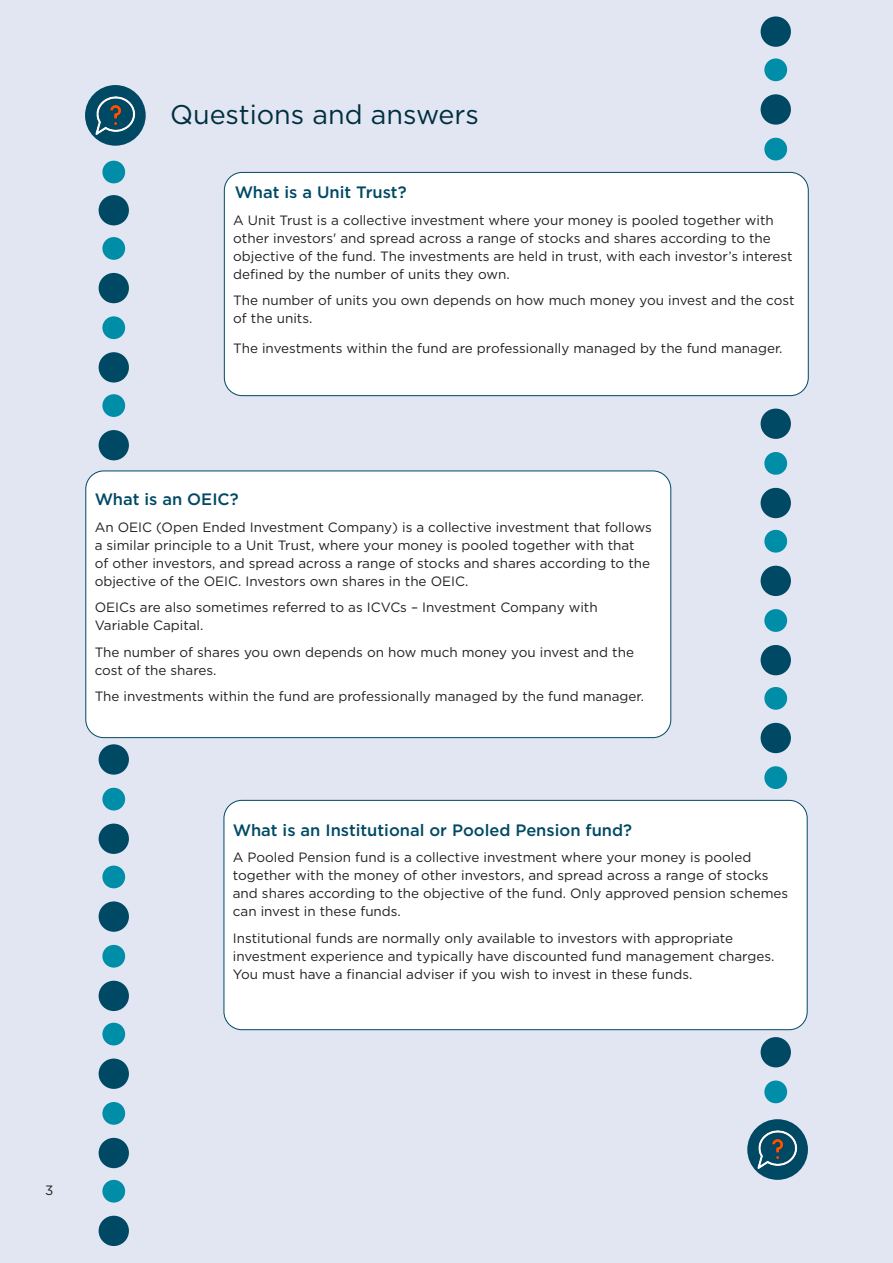
<style>
.page{position:relative;width:893px;height:1263px;background:#e2e6f2}
.page>*{position:absolute;margin:0;border:0;box-sizing:border-box;transform-origin:0 0}
.t1{font:27px "Gotham";color:#002f40}
.t2{font:500 16.5px "Gotham";color:#004964}
.t3{font:13.5px/18px "Gotham";color:#231f20}
</style>
<div class="page">
<div style="left:103px;top:162px;width:21px;height:20px;background:#008da8;border-radius:50%"></div>
<div style="left:102px;top:161px;width:23px;height:22px;border:2px solid #008da8;border-radius:50%"></div>
<div style="left:100px;top:196px;width:28px;height:28px;background:#004964;border-radius:50%"></div>
<div style="left:99px;top:195px;width:30px;height:30px;border:3px solid #004964;border-radius:50%"></div>
<div style="left:100px;top:353px;width:28px;height:28px;background:#004964;border-radius:50%"></div>
<div style="left:99px;top:352px;width:30px;height:30px;border:3px solid #004964;border-radius:50%"></div>
<div style="left:100px;top:431px;width:28px;height:28px;background:#004964;border-radius:50%"></div>
<div style="left:99px;top:430px;width:30px;height:30px;border:3px solid #004964;border-radius:50%"></div>
<div style="left:100px;top:746px;width:28px;height:27px;background:#004964;border-radius:50%"></div>
<div style="left:99px;top:744px;width:30px;height:31px;border:3px solid #004964;border-radius:50%"></div>
<div style="left:100px;top:825px;width:28px;height:27px;background:#004964;border-radius:50%"></div>
<div style="left:99px;top:823px;width:30px;height:31px;border:3px solid #004964;border-radius:50%"></div>
<div style="left:100px;top:903px;width:28px;height:27px;background:#004964;border-radius:50%"></div>
<div style="left:99px;top:901px;width:30px;height:31px;border:3px solid #004964;border-radius:50%"></div>
<div style="left:100px;top:982px;width:28px;height:28px;background:#004964;border-radius:50%"></div>
<div style="left:99px;top:981px;width:30px;height:30px;border:3px solid #004964;border-radius:50%"></div>
<div style="left:100px;top:1060px;width:28px;height:27px;background:#004964;border-radius:50%"></div>
<div style="left:99px;top:1058px;width:30px;height:31px;border:3px solid #004964;border-radius:50%"></div>
<div style="left:100px;top:1139px;width:28px;height:28px;background:#004964;border-radius:50%"></div>
<div style="left:99px;top:1138px;width:30px;height:30px;border:3px solid #004964;border-radius:50%"></div>
<div style="left:100px;top:1217px;width:28px;height:28px;background:#004964;border-radius:50%"></div>
<div style="left:99px;top:1216px;width:30px;height:30px;border:3px solid #004964;border-radius:50%"></div>
<div style="left:103px;top:238px;width:21px;height:21px;background:#008da8;border-radius:50%"></div>
<div style="left:102px;top:237px;width:23px;height:23px;border:2px solid #008da8;border-radius:50%"></div>
<div style="left:103px;top:317px;width:21px;height:21px;background:#008da8;border-radius:50%"></div>
<div style="left:102px;top:316px;width:23px;height:23px;border:2px solid #008da8;border-radius:50%"></div>
<div style="left:103px;top:395px;width:21px;height:21px;background:#008da8;border-radius:50%"></div>
<div style="left:102px;top:394px;width:23px;height:23px;border:2px solid #008da8;border-radius:50%"></div>
<div style="left:103px;top:789px;width:21px;height:20px;background:#008da8;border-radius:50%"></div>
<div style="left:102px;top:788px;width:23px;height:22px;border:2px solid #008da8;border-radius:50%"></div>
<div style="left:103px;top:866px;width:21px;height:21px;background:#008da8;border-radius:50%"></div>
<div style="left:102px;top:865px;width:23px;height:23px;border:2px solid #008da8;border-radius:50%"></div>
<div style="left:103px;top:946px;width:21px;height:21px;background:#008da8;border-radius:50%"></div>
<div style="left:102px;top:945px;width:23px;height:23px;border:2px solid #008da8;border-radius:50%"></div>
<div style="left:103px;top:1024px;width:21px;height:20px;background:#008da8;border-radius:50%"></div>
<div style="left:102px;top:1023px;width:23px;height:22px;border:2px solid #008da8;border-radius:50%"></div>
<div style="left:103px;top:1103px;width:21px;height:21px;background:#008da8;border-radius:50%"></div>
<div style="left:102px;top:1102px;width:23px;height:23px;border:2px solid #008da8;border-radius:50%"></div>
<div style="left:103px;top:1181px;width:21px;height:20px;background:#008da8;border-radius:50%"></div>
<div style="left:102px;top:1180px;width:23px;height:22px;border:2px solid #008da8;border-radius:50%"></div>
<div style="left:750px;top:1122px;width:55px;height:55px;background:#004964;border-radius:50%"></div>
<div style="left:747px;top:1119px;width:61px;height:61px;border:5px solid #004964;border-radius:50%"></div>
<img style="left:753px;top:1122px;width:45px;height:55px">
<div style="left:762px;top:18px;width:28px;height:27px;background:#004964;border-radius:50%"></div>
<div style="left:761px;top:16px;width:30px;height:31px;border:3px solid #004964;border-radius:50%"></div>
<div style="left:762px;top:96px;width:28px;height:27px;background:#004964;border-radius:50%"></div>
<div style="left:761px;top:94px;width:30px;height:31px;border:3px solid #004964;border-radius:50%"></div>
<div style="left:762px;top:410px;width:28px;height:28px;background:#004964;border-radius:50%"></div>
<div style="left:761px;top:409px;width:30px;height:30px;border:3px solid #004964;border-radius:50%"></div>
<div style="left:762px;top:489px;width:28px;height:28px;background:#004964;border-radius:50%"></div>
<div style="left:761px;top:488px;width:30px;height:30px;border:3px solid #004964;border-radius:50%"></div>
<div style="left:762px;top:567px;width:28px;height:28px;background:#004964;border-radius:50%"></div>
<div style="left:761px;top:566px;width:30px;height:30px;border:3px solid #004964;border-radius:50%"></div>
<div style="left:762px;top:646px;width:28px;height:28px;background:#004964;border-radius:50%"></div>
<div style="left:761px;top:645px;width:30px;height:30px;border:3px solid #004964;border-radius:50%"></div>
<div style="left:762px;top:724px;width:28px;height:28px;background:#004964;border-radius:50%"></div>
<div style="left:761px;top:723px;width:30px;height:30px;border:3px solid #004964;border-radius:50%"></div>
<div style="left:762px;top:1038px;width:28px;height:28px;background:#004964;border-radius:50%"></div>
<div style="left:761px;top:1037px;width:30px;height:30px;border:3px solid #004964;border-radius:50%"></div>
<div style="left:765px;top:59px;width:21px;height:21px;background:#008da8;border-radius:50%"></div>
<div style="left:764px;top:58px;width:23px;height:23px;border:2px solid #008da8;border-radius:50%"></div>
<div style="left:765px;top:139px;width:21px;height:20px;background:#008da8;border-radius:50%"></div>
<div style="left:764px;top:138px;width:23px;height:22px;border:2px solid #008da8;border-radius:50%"></div>
<div style="left:765px;top:453px;width:21px;height:21px;background:#008da8;border-radius:50%"></div>
<div style="left:764px;top:452px;width:23px;height:23px;border:2px solid #008da8;border-radius:50%"></div>
<div style="left:765px;top:531px;width:21px;height:21px;background:#008da8;border-radius:50%"></div>
<div style="left:764px;top:530px;width:23px;height:23px;border:2px solid #008da8;border-radius:50%"></div>
<div style="left:765px;top:610px;width:21px;height:21px;background:#008da8;border-radius:50%"></div>
<div style="left:764px;top:609px;width:23px;height:23px;border:2px solid #008da8;border-radius:50%"></div>
<div style="left:765px;top:688px;width:21px;height:21px;background:#008da8;border-radius:50%"></div>
<div style="left:764px;top:687px;width:23px;height:23px;border:2px solid #008da8;border-radius:50%"></div>
<div style="left:765px;top:767px;width:21px;height:21px;background:#008da8;border-radius:50%"></div>
<div style="left:764px;top:766px;width:23px;height:23px;border:2px solid #008da8;border-radius:50%"></div>
<div style="left:765px;top:1081px;width:21px;height:21px;background:#008da8;border-radius:50%"></div>
<div style="left:764px;top:1080px;width:23px;height:23px;border:2px solid #008da8;border-radius:50%"></div>
<div style="left:100px;top:274px;width:28px;height:28px;background:#004964;border-radius:50%"></div>
<div style="left:99px;top:273px;width:30px;height:30px;border:3px solid #004964;border-radius:50%"></div>
<div style="left:224px;top:172px;width:584px;height:224px;background:#fff;border-radius:18px"></div>
<div style="left:224px;top:172px;width:585px;height:224px;border:1px solid #004964;border-radius:18px"></div>
<div style="left:86px;top:471px;width:585px;height:267px;background:#fff;border-radius:18px"></div>
<div style="left:85px;top:471px;width:586px;height:267px;border:1px solid #004964;border-radius:18px"></div>
<div style="left:224px;top:800px;width:583px;height:230px;background:#fff;border-radius:18px"></div>
<div style="left:224px;top:800px;width:583px;height:230px;border:1px solid #004964;border-radius:18px"></div>
<div style="left:88px;top:88px;width:55px;height:55px;background:#004964;border-radius:50%"></div>
<div style="left:85px;top:85px;width:61px;height:61px;border:5px solid #004964;border-radius:50%"></div>
<img style="left:91px;top:88px;width:45px;height:55px">
<h1 class="t1" style="left:170px;top:98px;width:310px">Questions and answers</h1>
<p class="t2" style="left:235px;top:181px;width:173px">What is a Unit Trust?</p>
<p class="t3" style="left:233px;top:210px;width:561px">A Unit Trust is a collective investment where your money is pooled together with other investors' and spread across a range of stocks and shares according to the objective of the fund. The investments are held in trust, with each investor’s interest defined by the number of units they own.</p>
<p class="t3" style="left:233px;top:291px;width:563px">The number of units you own depends on how much money you invest and the cost of the units.</p>
<p class="t3" style="left:233px;top:339px;width:551px">The investments within the fund are professionally managed by the fund manager.</p>
<p class="t2" style="left:95px;top:488px;width:146px">What is an OEIC?</p>
<p class="t3" style="left:95px;top:517px;width:559px">An OEIC (Open Ended Investment Company) is a collective investment that follows a similar principle to a Unit Trust, where your money is pooled together with that<br>of other investors, and spread across a range of stocks and shares according to the objective of the OEIC. Investors own shares in the OEIC.</p>
<p class="t3" style="left:95px;top:598px;width:504px">OEICs are also sometimes referred to as ICVCs – Investment Company with<br>Variable Capital.</p>
<p class="t3" style="left:95px;top:642px;width:541px">The number of shares you own depends on how much money you invest and the cost of the shares.</p>
<p class="t3" style="left:95px;top:687px;width:551px">The investments within the fund are professionally managed by the fund manager.</p>
<p class="t2" style="left:233px;top:819px;width:401px">What is an Institutional or Pooled Pension fund?</p>
<p class="t3" style="left:233px;top:848px;width:557px">A Pooled Pension fund is a collective investment where your money is pooled together with the money of other investors, and spread across a range of stocks and shares according to the objective of the fund. Only approved pension schemes can invest in these funds.</p>
<p class="t3" style="left:233px;top:928px;width:543px">Institutional funds are normally only available to investors with appropriate investment experience and typically have discounted fund management charges.<br>You must have a financial adviser if you wish to invest in these funds.</p>
<p class="t3" style="left:45px;top:1181px;width:10px">3</p>
</div>
